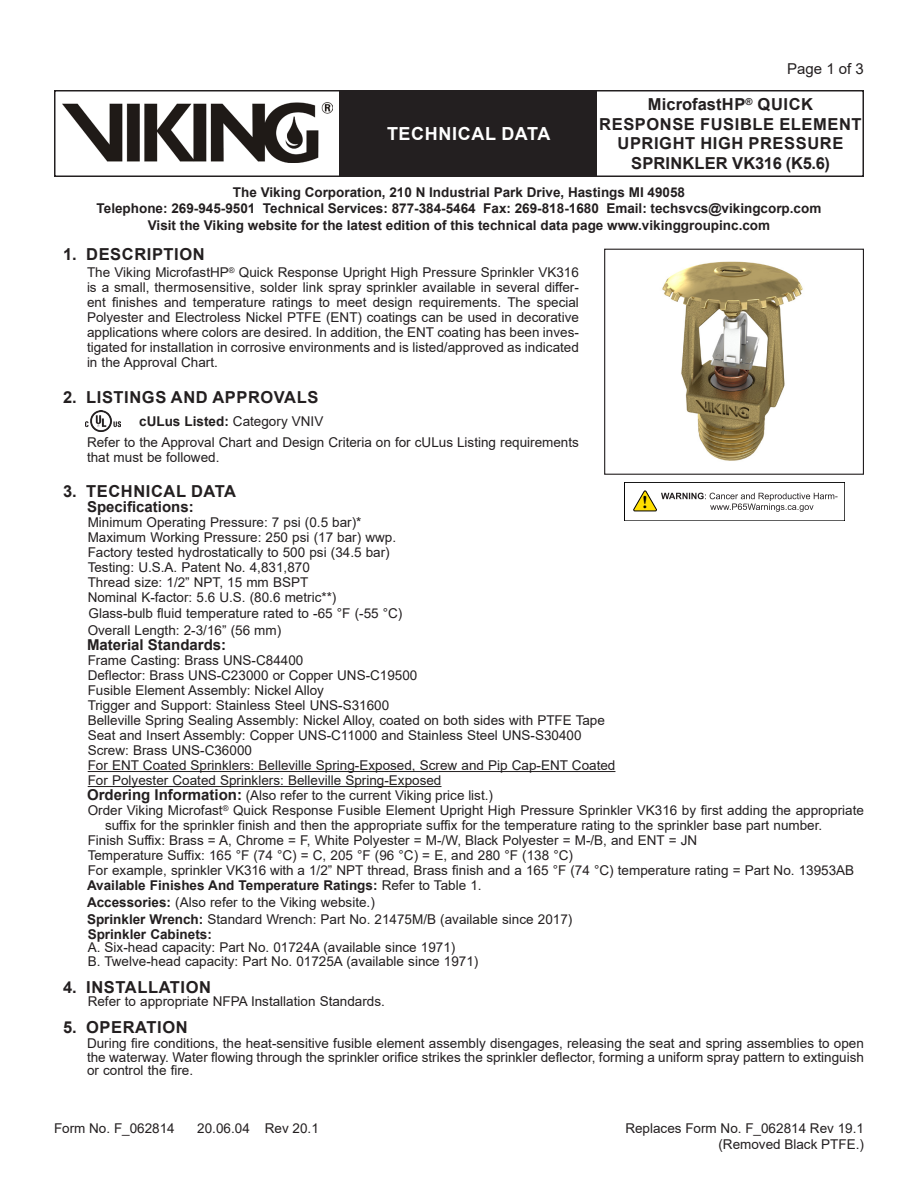
<style>
.page{position:relative;width:918px;height:1188px;background:#fff}
.page>*{position:absolute;margin:0;border:0;box-sizing:border-box;transform-origin:0 0}
.t1{font:700 18px "Arial";letter-spacing:.035em;color:#fff}
.Heading{font:700 16.5px/19.5px "Arial";letter-spacing:.035em;color:#231f20;text-align:center}
.Heading_2{font:700 15px "Arial";color:#231f20}
.t2{font:15px "Arial";color:#231f20}
.Technical_Data{font:13.5px/15px "Arial";color:#231f20}
.Body_Text{font:13.5px/15px "Arial";color:#231f20;text-align:justify}
.Body_Text-2{font:700 13.5px/16.2px "Arial";color:#231f20;text-align:center}
.Heading_2-2{font:13.5px "Arial";color:#231f20}
.Right_Date{font:13.5px "Arial";color:#231f20}
.Asterisk_2{font:13.5px "Arial";color:#231f20}
.Approval_Text{font:700 13.5px "Arial";color:#231f20}
.Technical_Data-2{font:700 13.5px "Arial";color:#231f20}
.s1{font-weight:400}
.s2{font-weight:700;font-size:15px}
.s3{font-weight:700}
</style>
<div class="page">
<div style="left:54px;top:90px;width:810px;height:87px;border:2px solid #231f20"></div>
<div style="left:340px;top:91px;width:257px;height:85px;background:#231f20"></div>
<img style="left:63px;top:102px;width:269px;height:60px">
<hr style="left:88px;top:771px;width:527px;height:1px;background:#231f20">
<hr style="left:88px;top:786px;width:354px;height:1px;background:#231f20">
<div style="left:604px;top:249px;width:260px;height:226px;border:1px solid #231f20"></div>
<img style="left:662px;top:261px;width:141px;height:200px">
<img style="left:86px;top:410px;width:34px;height:21px">
<div style="left:624px;top:482px;width:221px;height:39px;border:1px solid #000"></div>
<svg style="left:633px;top:490px;width:205px;height:22px"></svg>
<h1 class="t1" style="left:387px;top:121px;width:165px">TECHNICAL DATA</h1>
<p class="t2" style="left:787px;top:59px;width:78px">Page 1 of 3</p>
<p class="Heading" style="left:599px;top:95px;width:264px">MicrofastHP<sup>®</sup> QUICK<br>RESPONSE FUSIBLE ELEMENT<br>UPRIGHT HIGH PRESSURE<br>SPRINKLER VK316 (K5.6)</p>
<p class="Body_Text-2" style="left:97px;top:184px;width:726px">The Viking Corporation, 210 N Industrial Park Drive, Hastings MI 49058<br>Telephone: 269-945-9501 Technical Services: 877-384-5464 Fax: 269-818-1680 Email: techsvcs@vikingcorp.com<br>Visit the Viking website for the latest edition of this technical data page www.vikinggroupinc.com</p>
<p class="Heading" style="left:63px;top:245px;width:143px">1. DESCRIPTION</p>
<p class="Body_Text" style="left:87px;top:265px;width:493px">The Viking MicrofastHP<sup>®</sup> Quick Response Upright High Pressure Sprinkler VK316 is a small, thermosensitive, solder link spray sprinkler available in several differ&shy;ent finishes and temperature ratings to meet design requirements. The special Polyester and Electroless Nickel PTFE (ENT) coatings can be used in decorative applications where colors are desired. In addition, the ENT coating has been inves&shy;tigated for installation in corrosive environments and is listed/approved as indicated in the Approval Chart.</p>
<p class="Heading" style="left:63px;top:387px;width:257px">2. LISTINGS AND APPROVALS</p>
<p class="Approval_Text" style="left:139px;top:412px;width:186px">cULus Listed: <span class="s1">Category VNIV</span></p>
<p class="Body_Text" style="left:87px;top:435px;width:493px">Refer to the Approval Chart and Design Criteria on for cULus Listing requirements that must be followed.</p>
<p class="Heading" style="left:63px;top:482px;width:175px">3. TECHNICAL DATA</p>
<p class="Heading_2" style="left:87px;top:496px;width:108px">Specifications:</p>
<p class="Technical_Data" style="left:88px;top:515px;width:275px">Minimum Operating Pressure: 7 psi (0.5 bar)*</p>
<p class="Technical_Data" style="left:88px;top:530px;width:310px">Maximum Working Pressure: 250 psi (17 bar) wwp.</p>
<p class="Technical_Data" style="left:88px;top:545px;width:304px">Factory tested hydrostatically to 500 psi (34.5 bar)</p>
<p class="Technical_Data" style="left:88px;top:560px;width:224px">Testing: U.S.A. Patent No. 4,831,870</p>
<p class="Technical_Data" style="left:88px;top:575px;width:222px">Thread size: 1/2” NPT, 15 mm BSPT</p>
<p class="Technical_Data" style="left:88px;top:590px;width:250px">Nominal K-factor: 5.6 U.S. (80.6 metric**)</p>
<p class="Asterisk_2" style="left:89px;top:604px;width:315px">Glass-bulb fluid temperature rated to -65 °F (-55 °C)</p>
<p class="Technical_Data" style="left:88px;top:623px;width:195px">Overall Length: 2-3/16” (56 mm)</p>
<p class="Heading_2" style="left:87px;top:634px;width:141px">Material Standards:</p>
<p class="Technical_Data" style="left:88px;top:653px;width:217px">Frame Casting: Brass UNS-C84400</p>
<p class="Technical_Data" style="left:88px;top:668px;width:331px">Deflector: Brass UNS-C23000 or Copper UNS-C19500</p>
<p class="Technical_Data" style="left:88px;top:683px;width:238px">Fusible Element Assembly: Nickel Alloy</p>
<p class="Technical_Data" style="left:88px;top:698px;width:303px">Trigger and Support: Stainless Steel UNS-S31600</p>
<p class="Technical_Data" style="left:88px;top:713px;width:519px">Belleville Spring Sealing Assembly: Nickel Alloy, coated on both sides with PTFE Tape</p>
<p class="Technical_Data" style="left:88px;top:728px;width:495px">Seat and Insert Assembly: Copper UNS-C11000 and Stainless Steel UNS-S30400</p>
<p class="Technical_Data" style="left:88px;top:743px;width:166px">Screw: Brass UNS-C36000</p>
<p class="Technical_Data" style="left:88px;top:758px;width:529px">For ENT Coated Sprinklers: Belleville Spring-Exposed, Screw and Pip Cap-ENT Coated</p>
<p class="Technical_Data" style="left:88px;top:773px;width:355px">For Polyester Coated Sprinklers: Belleville Spring-Exposed</p>
<p class="Heading_2-2" style="left:87px;top:786px;width:408px"><span class="s2">Ordering Information:</span> (Also refer to the current Viking price list.)</p>
<p class="Technical_Data" style="left:105px;top:803px;width:760px;text-indent:-17px">Order Viking Microfast<sup>®</sup> Quick Response Fusible Element Upright High Pressure Sprinkler VK316 by first adding the appropriate suffix for the sprinkler finish and then the appropriate suffix for the temperature rating to the sprinkler base part number.</p>
<p class="Technical_Data" style="left:88px;top:833px;width:611px">Finish Suffix: Brass = A, Chrome = F, White Polyester = M-/W, Black Polyester = M-/B, and ENT = JN</p>
<p class="Technical_Data" style="left:88px;top:848px;width:487px">Temperature Suffix: 165 °F (74 °C) = C, 205 °F (96 °C) = E, and 280 °F (138 °C)</p>
<p class="Technical_Data" style="left:88px;top:863px;width:768px">For example, sprinkler VK316 with a 1/2” NPT thread, Brass finish and a 165 °F (74 °C) temperature rating = Part No. 13953AB</p>
<p class="Body_Text-2" style="left:87px;top:878px;width:396px">Available Finishes And Temperature Ratings: <span class="s1">Refer to Table 1.</span></p>
<p class="Body_Text" style="left:87px;top:895px;width:289px"><span class="s3">Accessories:</span> (Also refer to the Viking website.)</p>
<p class="Body_Text" style="left:87px;top:911px;width:487px"><span class="s3">Sprinkler Wrench:</span> Standard Wrench: Part No. 21475M/B (available since 2017)</p>
<p class="Technical_Data-2" style="left:88px;top:925px;width:126px">Sprinkler Cabinets:</p>
<p class="Technical_Data" style="left:88px;top:940px;width:369px">A. Six-head capacity: Part No. 01724A (available since 1971)</p>
<p class="Technical_Data" style="left:88px;top:954px;width:392px">B. Twelve-head capacity: Part No. 01725A (available since 1971)</p>
<p class="Heading" style="left:63px;top:977px;width:150px">4. INSTALLATION</p>
<p class="Technical_Data" style="left:88px;top:994px;width:299px">Refer to appropriate NFPA Installation Standards.</p>
<p class="Heading" style="left:63px;top:1018px;width:126px">5. OPERATION</p>
<p class="Body_Text" style="left:87px;top:1037px;width:778px;line-height:13.5px">During fire conditions, the heat-sensitive fusible element assembly disengages, releasing the seat and spring assemblies to open the waterway. Water flowing through the sprinkler orifice strikes the sprinkler deflector, forming a uniform spray pattern to extinguish or control the fire.</p>
<p class="Body_Text" style="left:54px;top:1120px;width:122px">Form No. F_062814</p>
<p class="Body_Text" style="left:197px;top:1120px;width:123px">20.06.04 Rev 20.1</p>
<p class="Right_Date" style="left:625px;top:1119px;width:240px">Replaces Form No. F_062814 Rev 19.1</p>
<p class="Right_Date" style="left:718px;top:1135px;width:147px">(Removed Black PTFE.)</p>
</div>
